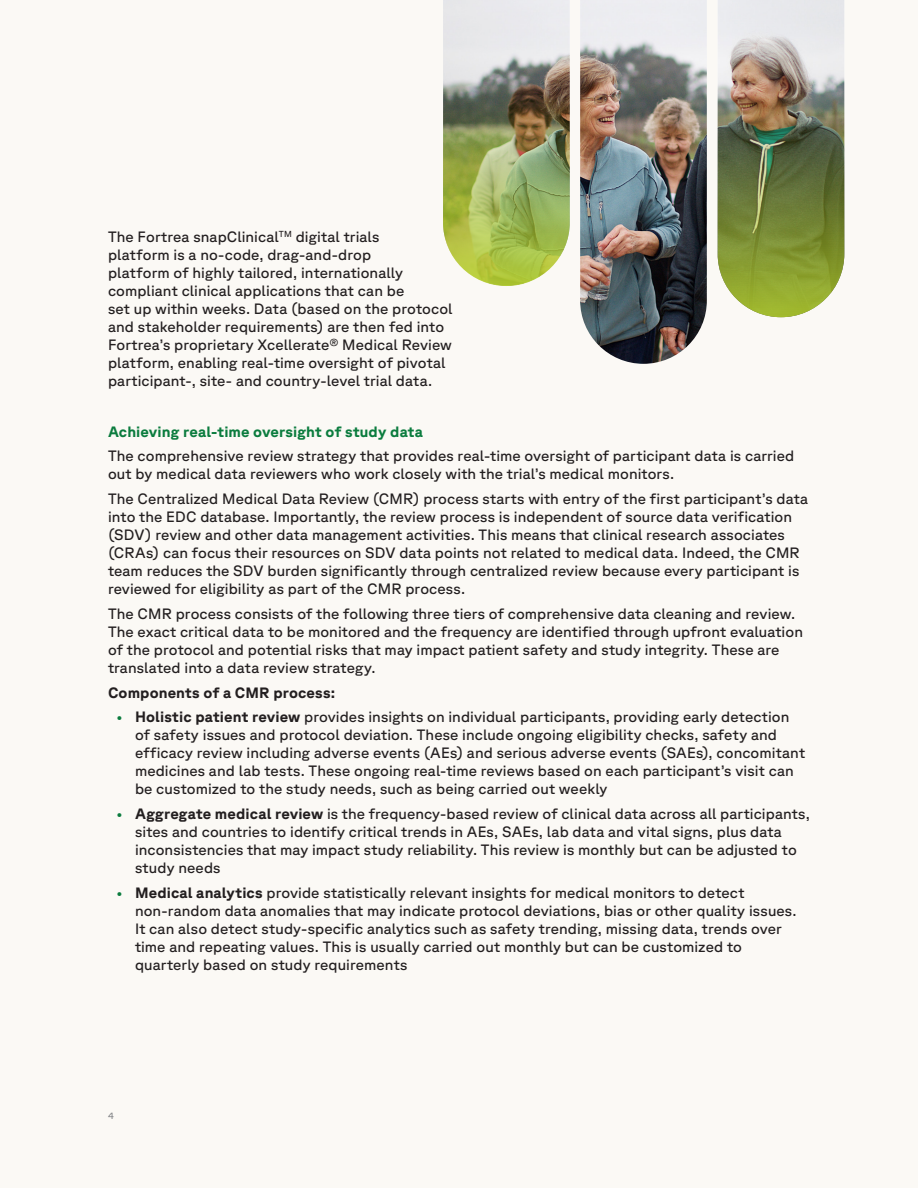
<style>
.page{position:relative;width:918px;height:1188px;background:#fbf9f5}
.page>*{position:absolute;margin:0;border:0;box-sizing:border-box;transform-origin:0 0}
.Body_Copy{font:15px/18px "GT Planar";letter-spacing:.01em;color:#231f20}
.Body_Header_-_Forest{font:700 15px "GT Planar";letter-spacing:.01em;color:#0b7c3e}
.Body_Header_-_Forest-2{font:700 15px "GT Planar";letter-spacing:.01em;color:#231f20}
.t1{font:9px "GT Planar";color:#808285}
.s1{color:#0b7c3e}
.s2{font-weight:700}
</style>
<div class="page">
<img style="left:580px;top:0;width:206px;height:364px">
<img style="left:718px;top:0;width:126px;height:317px">
<img style="left:443px;top:0;width:127px;height:286px">
<p class="Body_Copy" style="left:108px;top:227px;width:346px">The Fortrea snapClinical<sup>TM</sup> digital trials<br>platform is a no-code, drag-and-drop<br>platform of highly tailored, internationally compliant clinical applications that can be<br>set up within weeks. Data (based on the protocol and stakeholder requirements) are then fed into Fortrea’s proprietary Xcellerate® Medical Review platform, enabling real-time oversight of pivotal participant-, site- and country-level trial data.</p>
<p class="Body_Header_-_Forest" style="left:108px;top:422px;width:317px">Achieving real-time oversight of study data</p>
<p class="Body_Copy" style="left:108px;top:447px;width:688px">The comprehensive review strategy that provides real-time oversight of participant data is carried out by medical data reviewers who work closely with the trial’s medical monitors.</p>
<p class="Body_Copy" style="left:108px;top:489px;width:702px">The Centralized Medical Data Review (CMR) process starts with entry of the first participant’s data into the EDC database. Importantly, the review process is independent of source data verification (SDV) review and other data management activities. This means that clinical research associates (CRAs) can focus their resources on SDV data points not related to medical data. Indeed, the CMR team reduces the SDV burden significantly through centralized review because every participant is reviewed for eligibility as part of the CMR process.</p>
<p class="Body_Copy" style="left:108px;top:604px;width:696px">The CMR process consists of the following three tiers of comprehensive data cleaning and review.<br>The exact critical data to be monitored and the frequency are identified through upfront evaluation of the protocol and potential risks that may impact patient safety and study integrity. These are translated into a data review strategy.</p>
<p class="Body_Header_-_Forest-2" style="left:108px;top:683px;width:229px">Components of a CMR process:</p>
<p class="Body_Copy" style="left:135px;top:708px;width:672px;text-indent:-18px"><span class="s1">•</span> <span class="s2">Holistic patient review</span> provides insights on individual participants, providing early detection of safety issues and protocol deviation. These include ongoing eligibility checks, safety and efficacy review including adverse events (AEs) and serious adverse events (SAEs), concomitant medicines and lab tests. These ongoing real-time reviews based on each participant’s visit can be customized to the study needs, such as being carried out weekly</p>
<p class="Body_Copy" style="left:135px;top:804px;width:676px;text-indent:-18px"><span class="s1">•</span> <span class="s2">Aggregate medical review</span> is the frequency-based review of clinical data across all participants, sites and countries to identify critical trends in AEs, SAEs, lab data and vital signs, plus data inconsistencies that may impact study reliability. This review is monthly but can be adjusted to study needs</p>
<p class="Body_Copy" style="left:135px;top:883px;width:663px;text-indent:-18px"><span class="s1">•</span> <span class="s2">Medical analytics</span> provide statistically relevant insights for medical monitors to detect non-random data anomalies that may indicate protocol deviations, bias or other quality issues.<br>It can also detect study-specific analytics such as safety trending, missing data, trends over time and repeating values. This is usually carried out monthly but can be customized to quarterly based on study requirements</p>
<p class="t1" style="left:108px;top:1111px;width:7px">4</p>
</div>
